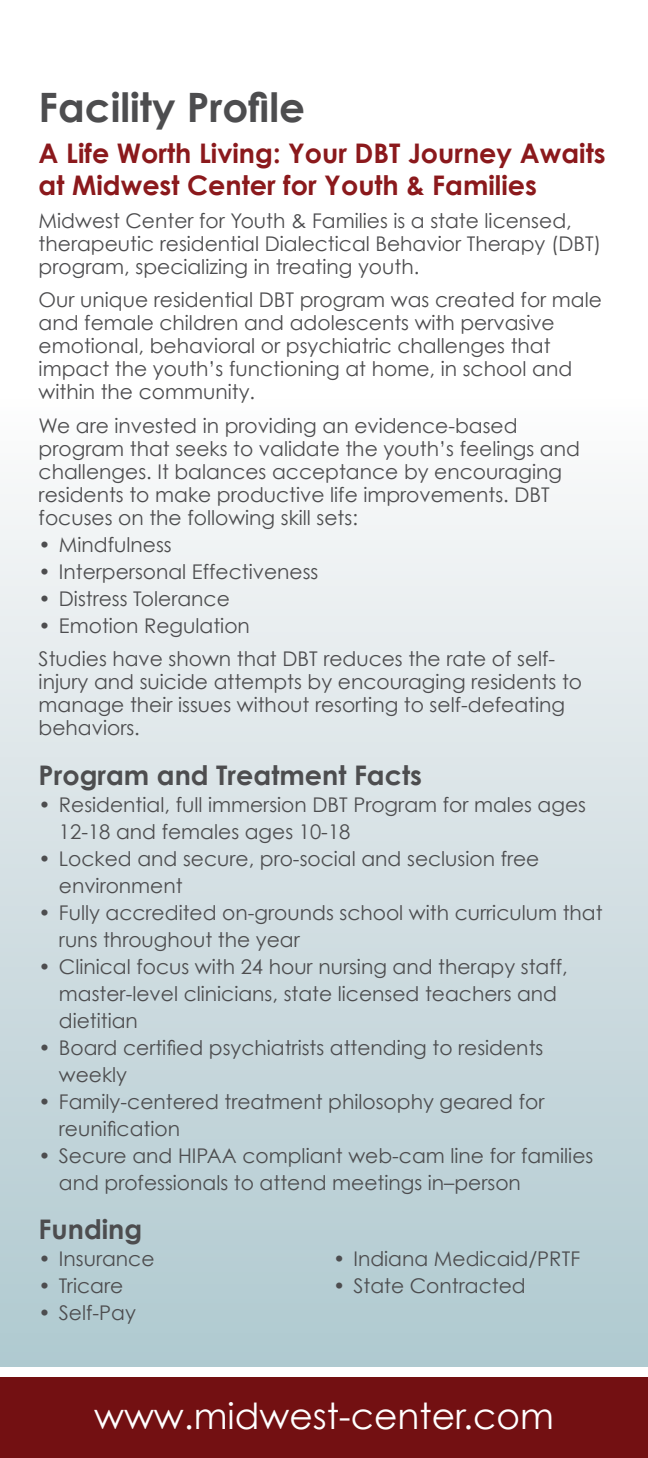
<style>
.page{position:relative;width:648px;height:1458px;background:#fff}
.page>*{position:absolute;margin:0;border:0;box-sizing:border-box;transform-origin:0 0}
.t1{font:700 40.5px "Century Gothic";color:#4d4d4f}
.t2{font:36px "Century Gothic";color:#fff}
.t3{font:700 27px/31.5px "Century Gothic";color:#8b191c}
.t4{font:700 27px "Century Gothic";color:#4d4d4f}
.t5{font:20.25px/23.2px "Century Gothic";color:#4d4d4f}
</style>
<div class="page">
<div style="left:0;top:395px;width:648px;height:972px;background:linear-gradient(to bottom,#fcfbfb,#aec8cf)"></div>
<div style="left:0;top:1377px;width:648px;height:81px;background:#731012"></div>
<h1 class="t1" style="left:39px;top:81px;width:268px">Facility Profile</h1>
<h3 class="t3" style="left:39px;top:137px;width:568px">A Life Worth Living: Your DBT Journey Awaits at Midwest Center for Youth &amp; Families</h3>
<p class="t5" style="left:39px;top:209px;width:564px">Midwest Center for Youth &amp; Families is a state licensed, therapeutic residential Dialectical Behavior Therapy (DBT) program, specializing in treating youth.</p>
<p class="t5" style="left:39px;top:288px;width:565px">Our unique residential DBT program was created for male and female children and adolescents with pervasive emotional, behavioral or psychiatric challenges that impact the youth’s functioning at home, in school and within the community.</p>
<p class="t5" style="left:39px;top:413px;width:543px">We are invested in providing an evidence-based program that seeks to validate the youth’s feelings and challenges. It balances acceptance by encouraging residents to make productive life improvements. DBT focuses on the following skill sets:</p>
<p class="t5" style="left:39px;top:533px;width:135px">• Mindfulness</p>
<p class="t5" style="left:39px;top:560px;width:281px">• Interpersonal Effectiveness</p>
<p class="t5" style="left:39px;top:587px;width:193px">• Distress Tolerance</p>
<p class="t5" style="left:39px;top:609px;width:518px;line-height:33.3px">• Emotion Regulation<br>Studies have shown that DBT reduces the rate of self-</p>
<p class="t5" style="left:39px;top:670px;width:545px">injury and suicide attempts by encouraging residents to manage their issues without resorting to self-defeating behaviors.</p>
<h3 class="t4" style="left:39px;top:758px;width:385px">Program and Treatment Facts</h3>
<p class="t5" style="left:59px;top:791px;width:529px;line-height:27px;text-indent:-20px">• Residential, full immersion DBT Program for males ages<br>12-18 and females ages 10-18</p>
<p class="t5" style="left:59px;top:845px;width:482px;line-height:27px;text-indent:-20px">• Locked and secure, pro-social and seclusion free environment</p>
<p class="t5" style="left:59px;top:899px;width:545px;line-height:27px;text-indent:-20px">• Fully accredited on-grounds school with curriculum that runs throughout the year</p>
<p class="t5" style="left:59px;top:953px;width:510px;line-height:27px;text-indent:-20px">• Clinical focus with 24 hour nursing and therapy staff, master-level clinicians, state licensed teachers and dietitian</p>
<p class="t5" style="left:59px;top:1034px;width:486px;line-height:27px;text-indent:-20px">• Board certified psychiatrists attending to residents weekly</p>
<p class="t5" style="left:59px;top:1088px;width:487px;line-height:27px;text-indent:-20px">• Family-centered treatment philosophy geared for reunification</p>
<p class="t5" style="left:59px;top:1141px;width:536px;line-height:27px;text-indent:-20px">• Secure and HIPAA compliant web-cam line for families and professionals to attend meetings in–person</p>
<h3 class="t4" style="left:39px;top:1212px;width:105px">Funding</h3>
<p class="t5" style="left:39px;top:1247px;width:117px">• Insurance</p>
<p class="t5" style="left:39px;top:1274px;width:86px">• Tricare</p>
<p class="t5" style="left:39px;top:1301px;width:99px">• Self-Pay</p>
<p class="t5" style="left:333px;top:1247px;width:248px">• Indiana Medicaid/PRTF</p>
<p class="t5" style="left:333px;top:1274px;width:194px">• State Contracted</p>
<h2 class="t2" style="left:94px;top:1394px;width:461px">www.midwest-center.com</h2>
</div>
